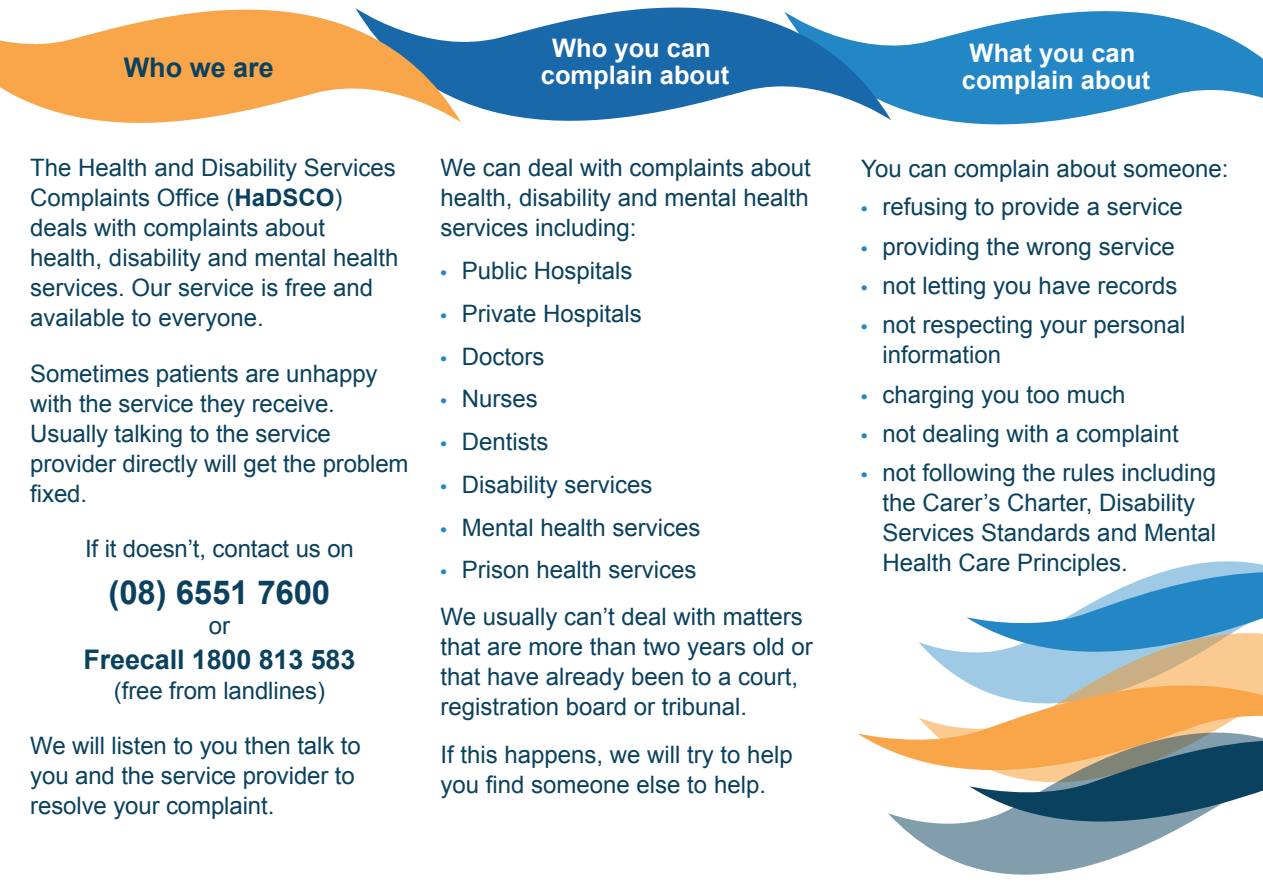
<style>
.page{position:relative;width:1263px;height:893px;background:#fff}
.page>*{position:absolute;margin:0;border:0;box-sizing:border-box;transform-origin:0 0}
.t1{font:700 33px "Arial";letter-spacing:-.005em;color:#0a415e}
.t2{font:700 27px "Arial";letter-spacing:-.005em;color:#0a415e}
.t3{font:700 25.5px "Arial";color:#fff}
.t4{font:24px/30px "Arial";color:#0a415e}
.s1{font-weight:700}
.s2{font-weight:700;font-size:18px;color:#2387c6}
</style>
<div class="page">
<svg style="left:888px;top:813px;width:219px;height:62px"></svg>
<svg style="left:969px;top:810px;width:242px;height:50px;fill:#829eac"></svg>
<svg style="left:966px;top:561px;width:297px;height:84px"></svg>
<svg style="left:857px;top:645px;width:406px;height:165px"></svg>
<svg style="left:891px;top:11px;width:372px;height:114px;fill:#2387c6"></svg>
<svg style="left:461px;top:7px;width:430px;height:114px;fill:#1968aa"></svg>
<svg style="left:0;top:8px;width:461px;height:115px;fill:#f9a64a"></svg>
<p class="t3" style="left:552px;top:31px;width:160px">Who you can</p>
<p class="t2" style="left:124px;top:50px;width:152px">Who we are</p>
<p class="t3" style="left:541px;top:58px;width:190px">complain about</p>
<p class="t4" style="left:30px;top:153px;width:370px">The Health and Disability Services<br>Complaints Office (<span class="s1">HaDSCO</span>) deals with complaints about health, disability and mental health services. Our service is free and available to everyone.</p>
<p class="t4" style="left:30px;top:359px;width:380px">Sometimes patients are unhappy with the service they receive.<br>Usually talking to the service provider directly will get the problem fixed.</p>
<p class="t4" style="left:85px;top:534px;width:270px">If it doesn’t, contact us on</p>
<p class="t1" style="left:109px;top:571px;width:223px">(08) 6551 7600</p>
<p class="t4" style="left:209px;top:611px;width:23px">or</p>
<p class="t2" style="left:83px;top:641px;width:273px">Freecall 1800 813 583</p>
<p class="t4" style="left:114px;top:675px;width:212px">(free from landlines)</p>
<p class="t4" style="left:30px;top:731px;width:332px">We will listen to you then talk to you and the service provider to resolve your complaint.</p>
<p class="t4" style="left:440px;top:153px;width:372px;text-align:justify">We can deal with complaints about health, disability and mental health services including:</p>
<p class="t4" style="left:440px;top:256px;width:193px"><span class="s2">•</span> Public Hospitals</p>
<p class="t4" style="left:440px;top:299px;width:203px"><span class="s2">•</span> Private Hospitals</p>
<p class="t4" style="left:440px;top:341px;width:105px"><span class="s2">•</span> Doctors</p>
<p class="t4" style="left:440px;top:384px;width:99px"><span class="s2">•</span> Nurses</p>
<p class="t4" style="left:440px;top:427px;width:109px"><span class="s2">•</span> Dentists</p>
<p class="t4" style="left:440px;top:470px;width:213px"><span class="s2">•</span> Disability services</p>
<p class="t4" style="left:440px;top:512px;width:262px"><span class="s2">•</span> Mental health services</p>
<p class="t4" style="left:440px;top:555px;width:258px"><span class="s2">•</span> Prison health services</p>
<p class="t4" style="left:440px;top:602px;width:374px">We usually can’t deal with matters that are more than two years old or that have already been to a court, registration board or tribunal.</p>
<p class="t4" style="left:440px;top:739px;width:354px">If this happens, we will try to help you find someone else to help.</p>
<p class="t3" style="left:969px;top:36px;width:167px">What you can</p>
<p class="t3" style="left:962px;top:63px;width:190px">complain about</p>
<p class="t4" style="left:861px;top:154px;width:369px">You can complain about someone:</p>
<p class="t4" style="left:861px;top:192px;width:323px"><span class="s2">•</span> refusing to provide a service</p>
<p class="t4" style="left:861px;top:231px;width:315px"><span class="s2">•</span> providing the wrong service</p>
<p class="t4" style="left:861px;top:271px;width:318px"><span class="s2">•</span> not letting you have records</p>
<p class="t4" style="left:882px;top:310px;width:304px;text-indent:-21px"><span class="s2">•</span> not respecting your personal information</p>
<p class="t4" style="left:861px;top:379px;width:266px"><span class="s2">•</span> charging you too much</p>
<p class="t4" style="left:861px;top:419px;width:319px"><span class="s2">•</span> not dealing with a complaint</p>
<p class="t4" style="left:882px;top:458px;width:335px;text-indent:-21px"><span class="s2">•</span> not following the rules including the Carer’s Charter, Disability<br>Services Standards and Mental<br>Health Care Principles.</p>
</div>
